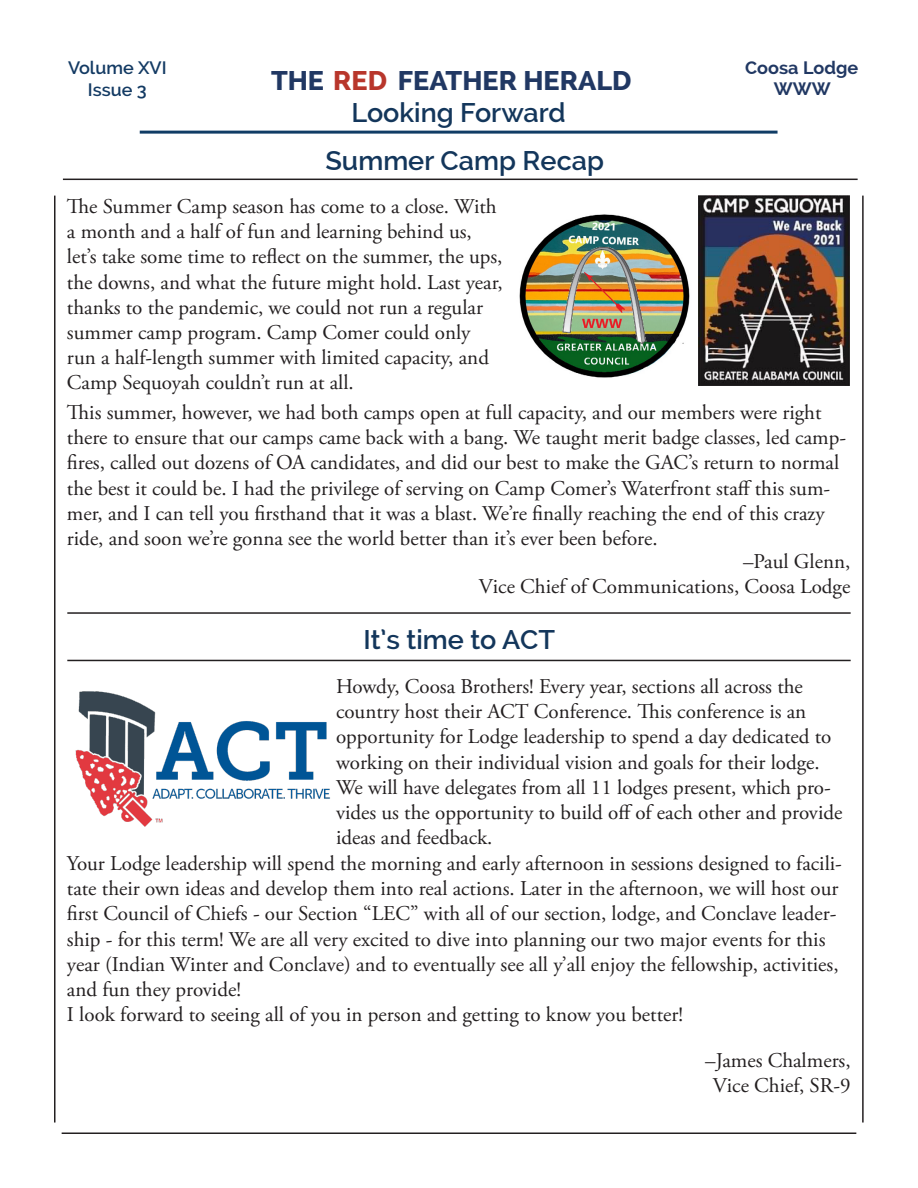
<style>
.page{position:relative;width:918px;height:1188px;background:#fff}
.page>*{position:absolute;margin:0;border:0;box-sizing:border-box;transform-origin:0 0}
.t1{font:600 27px "Raleway";color:#13365b}
.t2{font:800 27px "Raleway";color:#213863}
.t3{font:21px/25.2px "Adobe Garamond Pro";color:#231f20}
.t4{font:600 18px "Raleway";color:#133a63}
.t5{font:700 18px/21.6px "Raleway";color:#213863;text-align:center}
.s1{color:#b8362b}
</style>
<div class="page">
<hr style="left:140px;top:131px;width:638px;height:3px;background:#103c65">
<hr style="left:54px;top:196px;width:2px;height:927px;background:#231f20">
<hr style="left:862px;top:196px;width:2px;height:927px;background:#231f20">
<img style="left:75px;top:691px;width:255px;height:136px">
<hr style="left:67px;top:660px;width:784px;height:1px;background:#231f20">
<hr style="left:62px;top:1132px;width:794px;height:2px;background:#231f20">
<hr style="left:67px;top:612px;width:784px;height:2px;background:#231f20">
<hr style="left:63px;top:179px;width:795px;height:1px;background:#231f20">
<img style="left:519px;top:214px;width:171px;height:164px">
<img style="left:698px;top:196px;width:151px;height:190px">
<p class="t4" style="left:68px;top:57px;width:100px">Volume XVI</p>
<p class="t4" style="left:88px;top:79px;width:60px">Issue 3</p>
<p class="t2" style="left:271px;top:65px;width:362px">THE <span class="s1">RED</span> FEATHER HERALD</p>
<p class="t5" style="left:745px;top:57px;width:115px">Coosa Lodge<br>WWW</p>
<p class="t1" style="left:352px;top:97px;width:216px">Looking Forward</p>
<p class="t1" style="left:325px;top:145px;width:280px">Summer Camp Recap</p>
<p class="t3" style="left:67px;top:194px;width:437px">The Summer Camp season has come to a close. With a month and a half of fun and learning behind us, let’s take some time to reflect on the summer, the ups, the downs, and what the future might hold. Last year, thanks to the pandemic, we could not run a regular summer camp program. Camp Comer could only run a half-length summer with limited capacity, and Camp Sequoyah couldn’t run at all.</p>
<p class="t3" style="left:67px;top:400px;width:781px">This summer, however, we had both camps open at full capacity, and our members were right there to ensure that our camps came back with a bang. We taught merit badge classes, led camp&shy;fires, called out dozens of OA candidates, and did our best to make the GAC’s return to normal the best it could be. I had the privilege of serving on Camp Comer’s Waterfront staff this sum&shy;mer, and I can tell you firsthand that it was a blast. We’re finally reaching the end of this crazy ride, and soon we’re gonna see the world better than it’s ever been before.</p>
<p class="t3" style="left:743px;top:549px;width:109px">–Paul Glenn,</p>
<p class="t3" style="left:479px;top:574px;width:373px">Vice Chief of Communications, Coosa Lodge</p>
<p class="t1" style="left:364px;top:624px;width:193px">It’s time to ACT</p>
<p class="t3" style="left:336px;top:674px;width:508px">Howdy, Coosa Brothers! Every year, sections all across the country host their ACT Conference. This conference is an opportunity for Lodge leadership to spend a day dedicated to working on their individual vision and goals for their lodge.<br>We will have delegates from all 11 lodges present, which pro&shy;vides us the opportunity to build off of each other and provide ideas and feedback.</p>
<p class="t3" style="left:67px;top:852px;width:777px">Your Lodge leadership will spend the morning and early afternoon in sessions designed to facili&shy;tate their own ideas and develop them into real actions. Later in the afternoon, we will host our first Council of Chiefs - our Section “LEC” with all of our section, lodge, and Conclave leader&shy;ship - for this term! We are all very excited to dive into planning our two major events for this year (Indian Winter and Conclave) and to eventually see all y’all enjoy the fellowship, activities, and fun they provide!</p>
<p class="t3" style="left:67px;top:1003px;width:618px">I look forward to seeing all of you in person and getting to know you better!</p>
<p class="t3" style="left:705px;top:1048px;width:147px">–James Chalmers,</p>
<p class="t3" style="left:713px;top:1074px;width:139px">Vice Chief, SR-9</p>
</div>
